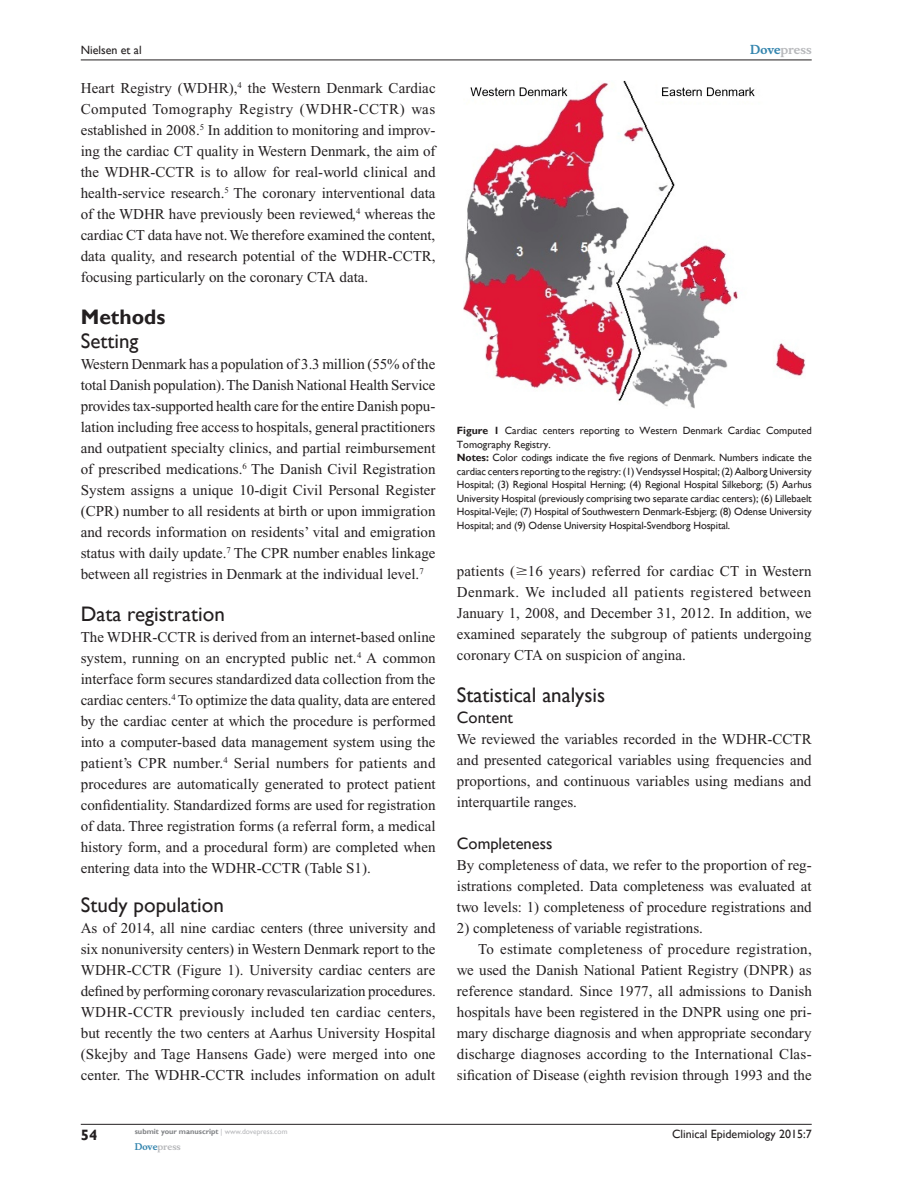
<style>
.page{position:relative;width:918px;height:1188px;background:#fff}
.page>*{position:absolute;margin:0;border:0;box-sizing:border-box;transform-origin:0 0}
.H2-after-H1{font:21px "Gill Sans";color:#231f20}
.t1{font:700 21px "Gill Sans";color:#231f20}
.t2{font:16.5px "Gill Sans";color:#231f20}
.TxF{font:15px/21px "Times New Roman";color:#231f20;text-align:justify}
.Tx{font:15px/21px "Times New Roman";color:#231f20;text-align:justify}
.RunFolio-V{font:700 15px "Gill Sans";color:#231f20}
.RunF-V{font:12px "Gill Sans";color:#231f20}
.RunH-V{font:12px "Gill Sans";color:#231f20}
.RunH-Brand-V{font:700 12px "Musee";color:#b8b9bc}
.TSNRI{font:10.5px/13.5px "Gill Sans";letter-spacing:-.01em;color:#231f20;text-align:justify}
.FC{font:10.5px/13.5px "Gill Sans";color:#231f20}
.RunF-Brand-V{font:700 9px "Musee";color:#b8b9bc}
.RunF-SubmityourMS-V{font:700 7.5px "Gill Sans";color:#808285}
.s1{color:#3485ae}
.s2{font-weight:700}
.s3{font-family:"Mathematical Pi One"}
.s4{font-weight:400;color:#b8b9bc}
</style>
<div class="page">
<hr style="left:81px;top:1124px;width:731px;height:1px;background:#231f20">
<hr style="left:81px;top:60px;width:731px;height:1px;background:#231f20">
<img style="left:463px;top:81px;width:342px;height:328px">
<p class="RunH-V" style="left:81px;top:43px;width:62px">Nielsen et al</p>
<p class="TxF" style="left:81px;top:77px;width:356px">Heart Registry (WDHR),<sup>4</sup> the Western Denmark Cardiac Computed Tomography Registry (WDHR-CCTR) was established in 2008.<sup>5</sup> In addition to monitoring and improv&shy;ing the cardiac CT quality in Western Denmark, the aim of the WDHR-CCTR is to allow for real-world clinical and health-service research.<sup>5</sup> The coronary interventional data of the WDHR have previously been reviewed,<sup>4</sup> whereas the cardiac CT data have not. We therefore examined the content, data quality, and research potential of the WDHR-CCTR, focusing particularly on the coronary CTA data.</p>
<h1 class="t1" style="left:81px;top:304px;width:86px">Methods</h1>
<p class="H2-after-H1" style="left:81px;top:328px;width:59px">Setting</p>
<p class="TxF" style="left:81px;top:353px;width:356px">Western Denmark has a population of 3.3 million (55% of the total Danish population). The Danish National Health Service provides tax-supported health care for the entire Danish popu&shy;lation including free access to hospitals, general practitioners and outpatient specialty clinics, and partial reimbursement of prescribed medications.<sup>6</sup> The Danish Civil Registration System assigns a unique 10-digit Civil Personal Register (CPR) number to all residents at birth or upon immigration and records information on residents’ vital and emigration status with daily update.<sup>7</sup> The CPR number enables linkage between all registries in Denmark at the individual level.<sup>7</sup></p>
<h2 class="H2-after-H1" style="left:81px;top:601px;width:146px">Data registration</h2>
<p class="TxF" style="left:81px;top:626px;width:356px">The WDHR-CCTR is derived from an internet-based online system, running on an encrypted public net.<sup>4</sup> A common interface form secures standardized data collection from the cardiac centers.<sup>4</sup> To optimize the data quality, data are entered by the cardiac center at which the procedure is performed into a computer-based data management system using the patient’s CPR number.<sup>4</sup> Serial numbers for patients and procedures are automatically generated to protect patient confidentiality. Standardized forms are used for registration of data. Three registration forms (a referral form, a medical history form, and a procedural form) are completed when entering data into the WDHR-CCTR (Table S1).</p>
<h2 class="H2-after-H1" style="left:81px;top:892px;width:145px">Study population</h2>
<p class="TxF" style="left:81px;top:917px;width:357px">As of 2014, all nine cardiac centers (three university and six nonuniversity centers) in Western Denmark report to the WDHR-CCTR (Figure 1). University cardiac centers are defined by performing coronary revascularization procedures.<br>WDHR-CCTR previously included ten cardiac centers, but recently the two centers at Aarhus University Hospital (Skejby and Tage Hansens Gade) were merged into one center. The WDHR-CCTR includes information on adult</p>
<p class="RunH-Brand-V" style="left:750px;top:43px;width:63px"><span class="s1">Dove</span>press</p>
<p class="FC" style="left:457px;top:424px;width:356px"><span class="s2">Figure 1</span> Cardiac centers reporting to Western Denmark Cardiac Computed<br>Tomography Registry.</p>
<p class="TSNRI" style="left:457px;top:451px;width:356px"><span class="s2">Notes:</span> Color codings indicate the five regions of Denmark. Numbers indicate the cardiac centers reporting to the registry: (1) Vendsyssel Hospital; (2) Aalborg University Hospital; (3) Regional Hospital Herning; (4) Regional Hospital Silkeborg; (5) Aarhus University Hospital (previously comprising two separate cardiac centers); (6) Lillebaelt Hospital-Vejle; (7) Hospital of Southwestern Denmark-Esbjerg; (8) Odense University Hospital; and (9) Odense University Hospital-Svendborg Hospital.</p>
<p class="TxF" style="left:457px;top:560px;width:356px">patients (<span class="s3">$</span>16 years) referred for cardiac CT in Western Denmark. We included all patients registered between January 1, 2008, and December 31, 2012. In addition, we examined separately the subgroup of patients undergoing coronary CTA on suspicion of angina.</p>
<h2 class="H2-after-H1" style="left:457px;top:682px;width:150px">Statistical analysis</h2>
<h3 class="t2" style="left:457px;top:707px;width:58px">Content</h3>
<p class="TxF" style="left:457px;top:728px;width:356px">We reviewed the variables recorded in the WDHR-CCTR and presented categorical variables using frequencies and proportions, and continuous variables using medians and interquartile ranges.</p>
<h3 class="t2" style="left:457px;top:833px;width:97px">Completeness</h3>
<p class="TxF" style="left:457px;top:854px;width:356px">By completeness of data, we refer to the proportion of reg&shy;istrations completed. Data completeness was evaluated at two levels: 1) completeness of procedure registrations and</p>
<p class="TxF" style="left:457px;top:917px;width:248px">2) completeness of variable registrations.</p>
<p class="Tx" style="left:457px;top:938px;width:357px;text-indent:21px">To estimate completeness of procedure registration, we used the Danish National Patient Registry (DNPR) as reference standard. Since 1977, all admissions to Danish hospitals have been registered in the DNPR using one pri&shy;mary discharge diagnosis and when appropriate secondary discharge diagnoses according to the International Clas&shy;sification of Disease (eighth revision through 1993 and the</p>
<p class="RunFolio-V" style="left:81px;top:1126px;width:18px">54</p>
<p class="RunF-SubmityourMS-V" style="left:135px;top:1127px;width:154px">submit your manuscript <span class="s4">| www.dovepress.com</span></p>
<p class="RunF-Brand-V" style="left:135px;top:1141px;width:48px"><span class="s1">Dove</span>press</p>
<p class="RunF-V" style="left:672px;top:1127px;width:141px">Clinical Epidemiology 2015:7</p>
</div>
